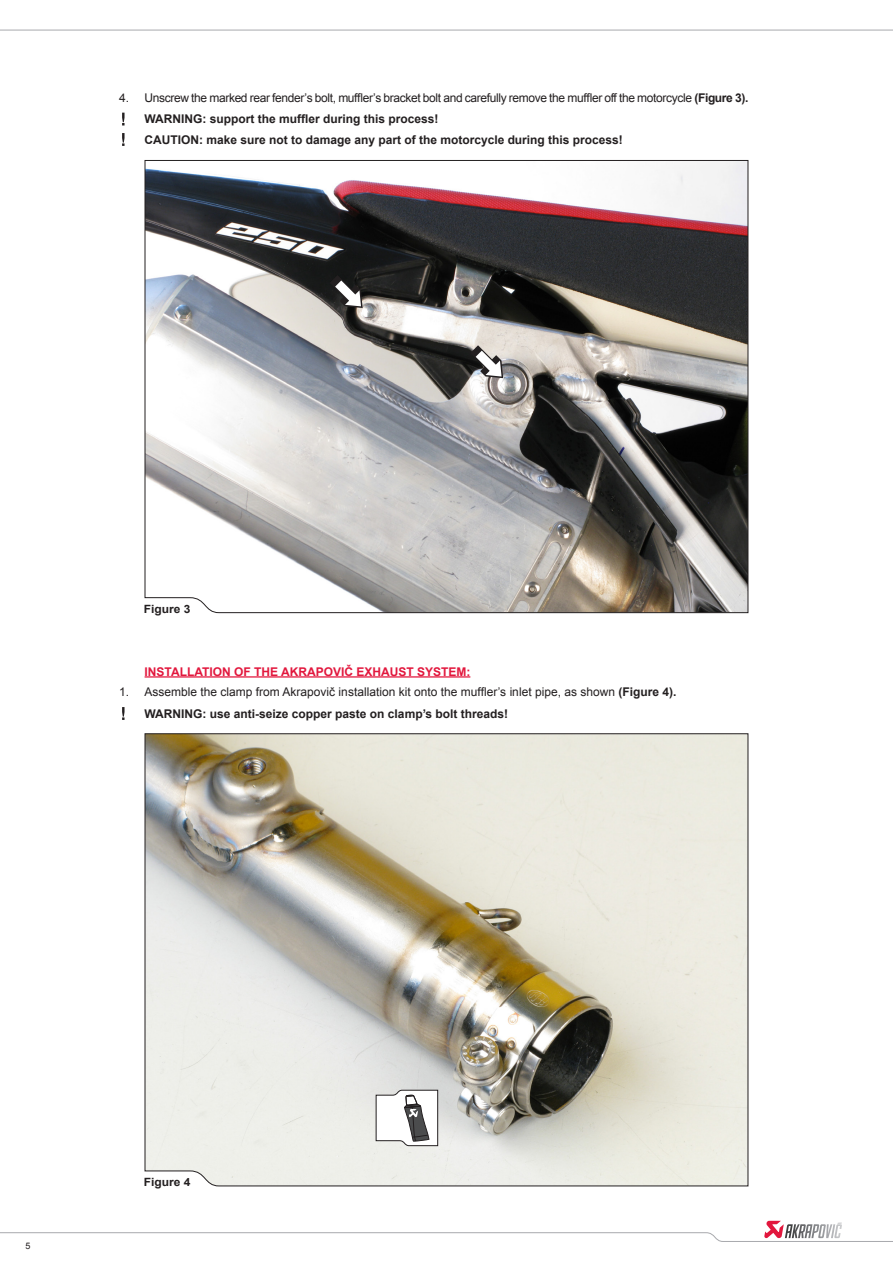
<style>
.page{position:relative;width:893px;height:1263px;background:#fff}
.page>*{position:absolute;margin:0;border:0;box-sizing:border-box;transform-origin:0 0}
.body_txt_bold{font:700 12px "Arial";color:#231f20}
.body_txt_bold-2{font:12px "Arial";letter-spacing:-.03em;color:#231f20}
.body_txt_bold-3{font:12px "Arial";color:#231f20}
.naslov_RD{font:700 12px "Arial";color:#e2173d}
.body_txt_bold-4{font:700 11.4px "Arial";color:#231f20;scale:1.05 1}
.t1{font:9px "Arial";color:#231f20}
.s1{font-weight:700}
</style>
<div class="page">
<hr style="left:0;top:29px;width:893px;height:2px;background:#d3d3d5">
<svg style="left:0;top:1221px;width:893px;height:21px"></svg>
<hr style="left:145px;top:676px;width:325px;height:1px;background:#e2173d">
<svg style="left:122px;top:113px;width:3px;height:12px"></svg>
<svg style="left:122px;top:133px;width:3px;height:13px"></svg>
<svg style="left:122px;top:707px;width:3px;height:13px"></svg>
<img style="left:144px;top:160px;width:605px;height:453px">
<svg style="left:144px;top:733px;width:605px;height:454px;background:#d2cfc3"></svg>
<svg style="left:470px;top:345px;width:33px;height:33px"></svg>
<svg style="left:330px;top:275px;width:33px;height:33px"></svg>
<svg style="left:376px;top:1089px;width:62px;height:57px"></svg>
<p class="body_txt_bold-2" style="left:119px;top:90px;width:12px">4.</p>
<p class="body_txt_bold-2" style="left:145px;top:90px;width:605px">Unscrew the marked rear fender’s bolt, muffler’s bracket bolt and carefully remove the muffler off the motorcycle <span class="s1">(Figure 3).</span></p>
<p class="body_txt_bold" style="left:145px;top:111px;width:295px">WARNING: support the muffler during this process!</p>
<p class="body_txt_bold" style="left:145px;top:132px;width:480px">CAUTION: make sure not to damage any part of the motorcycle during this process!</p>
<p class="body_txt_bold-4" style="left:144px;top:601px;width:46px">Figure 3</p>
<p class="naslov_RD" style="left:145px;top:663px;width:327px">INSTALLATION OF THE AKRAPOVIČ EXHAUST SYSTEM:</p>
<p class="body_txt_bold-2" style="left:119px;top:684px;width:12px">1.</p>
<p class="body_txt_bold-3" style="left:145px;top:684px;width:533px">Assemble the clamp from Akrapovič installation kit onto the muffler’s inlet pipe, as shown <span class="s1">(Figure 4).</span></p>
<p class="body_txt_bold" style="left:145px;top:706px;width:365px">WARNING: use anti-seize copper paste on clamp’s bolt threads!</p>
<p class="t1" style="left:26px;top:1240px;width:7px">5</p>
<p class="body_txt_bold-4" style="left:144px;top:1175px;width:46px">Figure 4</p>
</div>
